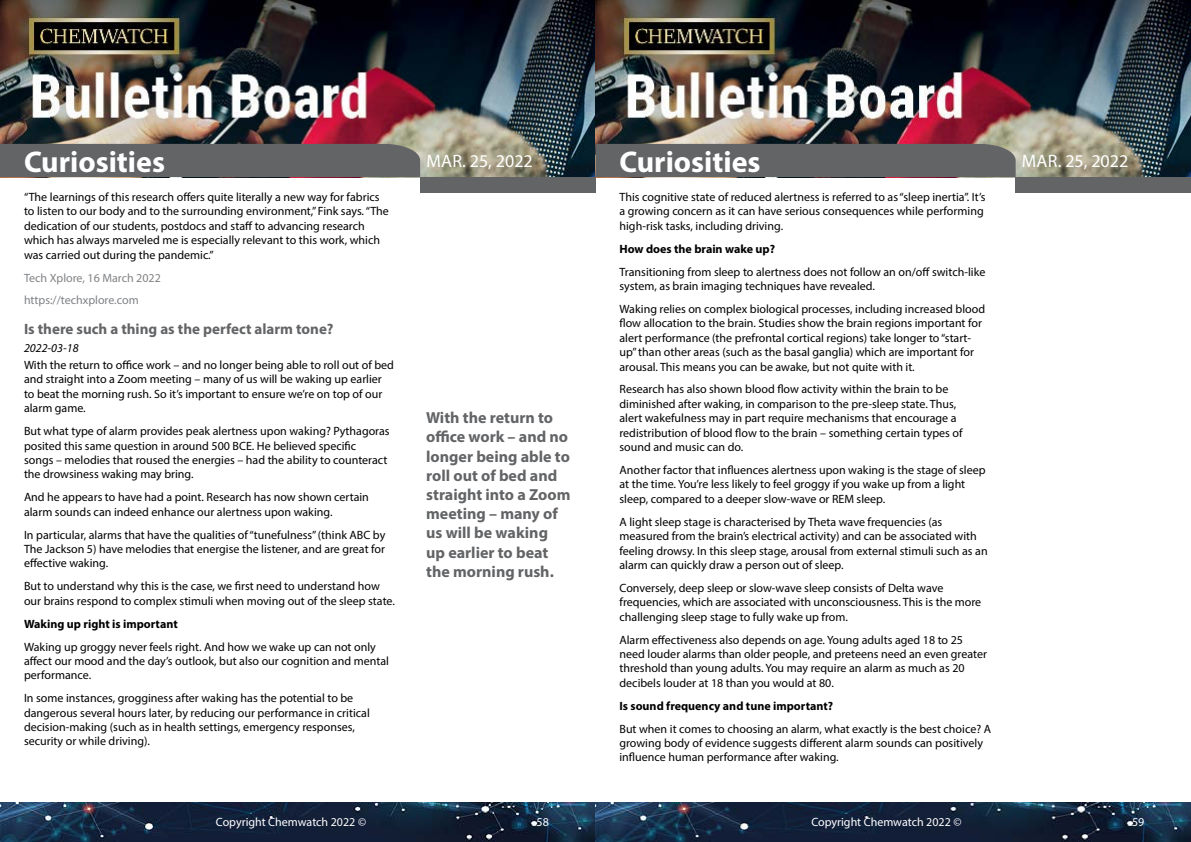
<style>
.page{position:relative;width:1191px;height:842px;background:#fff}
.page>*{position:absolute;margin:0;border:0;box-sizing:border-box;transform-origin:0 0}
.t1{font:700 30px "Myriad Pro";color:#fff}
.t2{font:18px "Myriad Pro";color:#fff}
.t3{font:700 16px/19.2px "Myriad Pro";color:#636466}
.t4{font:700 15px "Myriad Pro";color:#636466}
.t5{font:12px/14.4px "Myriad Pro";color:#000}
.t6{font:700 12px "Myriad Pro";color:#000}
.t7{font:12px "Myriad Pro";color:#fff}
.t8{font:12px/22.9px "Myriad Pro";color:#808285}
.t9{font:italic 12px "Myriad Pro";color:#000}
</style>
<div class="page">
<img style="left:0;top:0;width:1191px;height:177px">
<div style="left:420px;top:177px;width:175px;height:15px;background:#636466"></div>
<div style="left:1015px;top:177px;width:176px;height:15px;background:#636466"></div>
<div style="left:0;top:144px;width:420px;height:33px;background:#636466"></div>
<div style="left:595px;top:144px;width:420px;height:33px;background:#636466"></div>
<img style="left:0;top:802px;width:1191px;height:40px">
<h1 class="t1" style="left:24px;top:142px;width:142px">Curiosities</h1>
<h1 class="t1" style="left:619px;top:142px;width:142px">Curiosities</h1>
<p class="t5" style="left:619px;top:190px;width:367px">This cognitive state of reduced alertness is referred to as “sleep inertia”. It’s a growing concern as it can have serious consequences while performing high-risk tasks, including driving.</p>
<p class="t6" style="left:619px;top:241px;width:157px">How does the brain wake up?</p>
<p class="t5" style="left:619px;top:264px;width:367px">Transitioning from sleep to alertness does not follow an on/off switch-like system, as brain imaging techniques have revealed.</p>
<p class="t5" style="left:619px;top:302px;width:367px">Waking relies on complex biological processes, including increased blood flow allocation to the brain. Studies show the brain regions important for alert performance (the prefrontal cortical regions) take longer to “start&shy;up” than other areas (such as the basal ganglia) which are important for arousal. This means you can be awake, but not quite with it.</p>
<p class="t5" style="left:619px;top:382px;width:345px">Research has also shown blood flow activity within the brain to be diminished after waking, in comparison to the pre-sleep state. Thus, alert wakefulness may in part require mechanisms that encourage a redistribution of blood flow to the brain – something certain types of sound and music can do.</p>
<p class="t5" style="left:619px;top:463px;width:367px">Another factor that influences alertness upon waking is the stage of sleep at the time. You’re less likely to feel groggy if you wake up from a light sleep, compared to a deeper slow-wave or REM sleep.</p>
<p class="t5" style="left:619px;top:514px;width:370px">A light sleep stage is characterised by Theta wave frequencies (as measured from the brain’s electrical activity) and can be associated with feeling drowsy. In this sleep stage, arousal from external stimuli such as an alarm can quickly draw a person out of sleep.</p>
<p class="t5" style="left:619px;top:580px;width:363px">Conversely, deep sleep or slow-wave sleep consists of Delta wave frequencies, which are associated with unconsciousness. This is the more challenging sleep stage to fully wake up from.</p>
<p class="t5" style="left:619px;top:632px;width:369px">Alarm effectiveness also depends on age. Young adults aged 18 to 25 need louder alarms than older people, and preteens need an even greater threshold than young adults. You may require an alarm as much as 20 decibels louder at 18 than you would at 80.</p>
<p class="t6" style="left:619px;top:698px;width:215px">Is sound frequency and tune important?</p>
<p class="t5" style="left:619px;top:721px;width:372px">But when it comes to choosing an alarm, what exactly is the best choice? A growing body of evidence suggests different alarm sounds can positively influence human performance after waking.</p>
<h2 class="t2" style="left:426px;top:149px;width:108px">Mar. 25, 2022</h2>
<h2 class="t2" style="left:1022px;top:149px;width:108px">Mar. 25, 2022</h2>
<p class="t5" style="left:24px;top:190px;width:366px">“The learnings of this research offers quite literally a new way for fabrics to listen to our body and to the surrounding environment,” Fink says. “The dedication of our students, postdocs and staff to advancing research which has always marveled me is especially relevant to this work, which was carried out during the pandemic.”</p>
<p class="t8" style="left:24px;top:266px;width:138px">Tech Xplore, 16 March 2022 https://techxplore.com</p>
<p class="t4" style="left:24px;top:320px;width:311px">Is there such a thing as the perfect alarm tone?</p>
<p class="t9" style="left:24px;top:340px;width:56px">2022-03-18</p>
<p class="t5" style="left:24px;top:358px;width:371px">With the return to office work – and no longer being able to roll out of bed and straight into a Zoom meeting – many of us will be waking up earlier to beat the morning rush. So it’s important to ensure we’re on top of our alarm game.</p>
<p class="t5" style="left:24px;top:424px;width:367px">But what type of alarm provides peak alertness upon waking? Pythagoras posited this same question in around 500 BCE. He believed specific<br>songs – melodies that roused the energies – had the ability to counteract the drowsiness waking may bring.</p>
<p class="t5" style="left:24px;top:490px;width:346px">And he appears to have had a point. Research has now shown certain alarm sounds can indeed enhance our alertness upon waking.</p>
<p class="t5" style="left:24px;top:527px;width:363px;text-align:justify">In particular, alarms that have the qualities of “tunefulness” (think ABC by The Jackson 5) have melodies that energise the listener, and are great for effective waking.</p>
<p class="t5" style="left:24px;top:579px;width:372px">But to understand why this is the case, we first need to understand how our brains respond to complex stimuli when moving out of the sleep state.</p>
<p class="t6" style="left:24px;top:616px;width:155px">Waking up right is important</p>
<p class="t5" style="left:24px;top:639px;width:366px">Waking up groggy never feels right. And how we wake up can not only affect our mood and the day’s outlook, but also our cognition and mental performance.</p>
<p class="t5" style="left:24px;top:691px;width:347px">In some instances, grogginess after waking has the potential to be dangerous several hours later, by reducing our performance in critical decision-making (such as in health settings, emergency responses, security or while driving).</p>
<h3 class="t3" style="left:426px;top:408px;width:146px">With the return to office work – and no longer being able to roll out of bed and straight into a Zoom meeting – many of us will be waking up earlier to beat the morning rush.</h3>
<p class="t7" style="left:216px;top:815px;width:152px">Copyright Chemwatch 2022 ©</p>
<p class="t7" style="left:536px;top:815px;width:14px">58</p>
<p class="t7" style="left:811px;top:815px;width:152px">Copyright Chemwatch 2022 ©</p>
<p class="t7" style="left:1132px;top:815px;width:14px">59</p>
</div>
